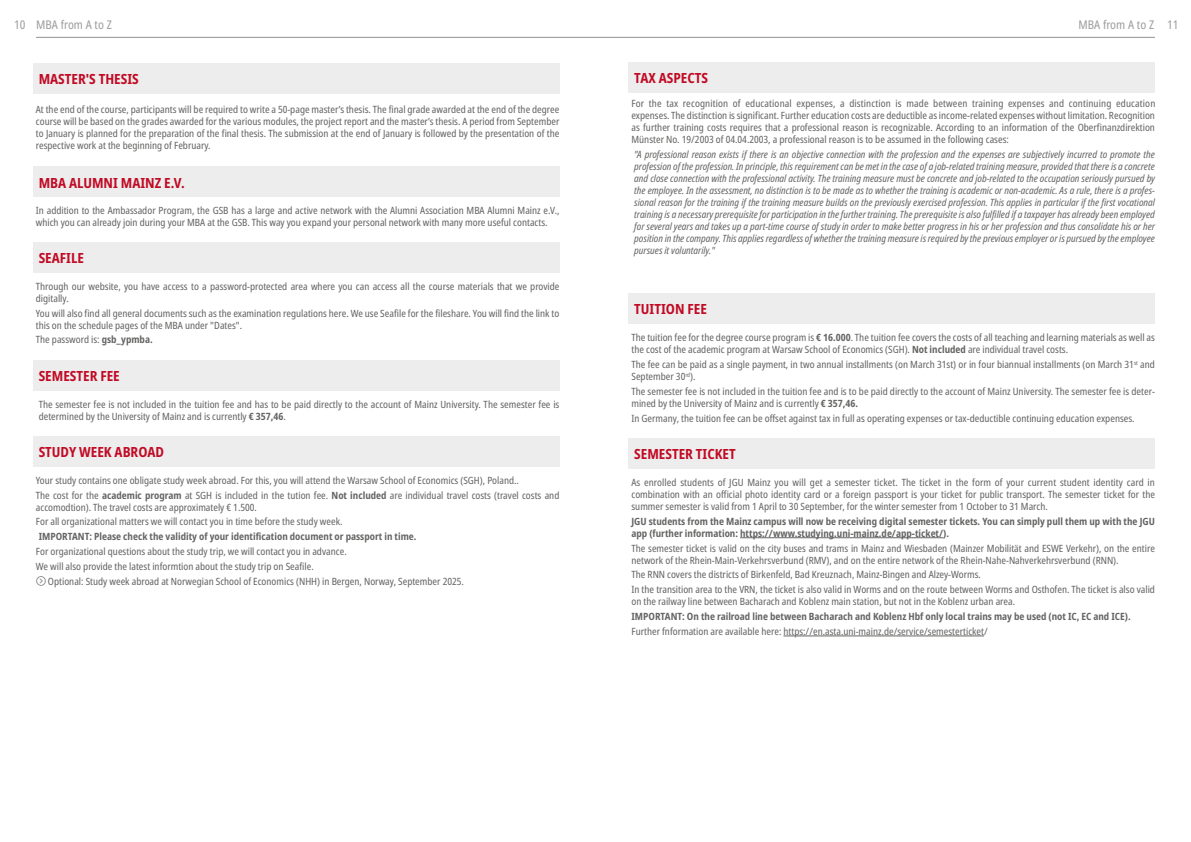
<style>
.page{position:relative;width:1191px;height:842px;background:#fff}
.page>*{position:absolute;margin:0;border:0;box-sizing:border-box;transform-origin:0 0}
.t1{font:700 condensed 14px "Noto Sans";color:#c10b25}
.t2{font:condensed 12px "Noto Sans";color:#9d9ea0}
.t3{font:condensed 10px/12px "Noto Sans";color:#646463}
.t4{font:italic condensed 10px/12px "Noto Sans";color:#646463;text-align:justify}
.t5{font:700 condensed 10px/12px "Noto Sans";color:#646463}
.s1{font-weight:700}
</style>
<div class="page">
<hr style="left:36px;top:37px;width:1119px;height:1px;background:#929292">
<div style="left:33px;top:63px;width:526px;height:30px;background:#ededed"></div>
<div style="left:33px;top:166px;width:526px;height:30px;background:#ededed"></div>
<div style="left:33px;top:242px;width:526px;height:31px;background:#ededed"></div>
<div style="left:33px;top:360px;width:526px;height:31px;background:#ededed"></div>
<div style="left:33px;top:436px;width:526px;height:31px;background:#ededed"></div>
<div style="left:628px;top:62px;width:527px;height:31px;background:#ededed"></div>
<div style="left:628px;top:294px;width:527px;height:30px;background:#ededed"></div>
<div style="left:628px;top:438px;width:527px;height:31px;background:#ededed"></div>
<hr style="left:740px;top:537px;width:203px;height:1px;background:#646463">
<hr style="left:783px;top:636px;width:201px;height:1px;background:#646463">
<p class="t2" style="left:1078px;top:16px;width:77px">MBA from A to Z</p>
<p class="t2" style="left:36px;top:16px;width:77px">MBA from A to Z</p>
<p class="t2" style="left:14px;top:16px;width:13px">10</p>
<p class="t2" style="left:1167px;top:16px;width:13px">11</p>
<h1 class="t1" style="left:39px;top:69px;width:102px">MASTER'S THESIS</h1>
<p class="t3" style="left:36px;top:104px;width:525px;text-align:justify">At the end of the course, participants will be required to write a 50-page master’s thesis. The final grade awarded at the end of the degree course will be based on the grades awarded for the various modules, the project report and the master’s thesis. A period from September to January is planned for the preparation of the final thesis. The submission at the end of January is followed by the presentation of the respective work at the beginning of February.</p>
<h1 class="t1" style="left:39px;top:173px;width:148px">MBA ALUMNI MAINZ E.V.</h1>
<p class="t3" style="left:36px;top:204px;width:525px">In addition to the Ambassador Program, the GSB has a large and active network with the Alumni Association MBA Alumni Mainz e.V., which you can already join during your MBA at the GSB. This way you expand your personal network with many more useful contacts.</p>
<h1 class="t1" style="left:39px;top:248px;width:47px">SEAFILE</h1>
<p class="t3" style="left:36px;top:280px;width:525px">Through our website, you have access to a password-protected area where you can access all the course materials that we provide digitally.</p>
<p class="t3" style="left:36px;top:307px;width:525px">You will also find all general documents such as the examination regulations here. We use Seafile for the fileshare. You will find the link to this on the schedule pages of the MBA under "Dates".</p>
<p class="t3" style="left:36px;top:334px;width:118px">The password is: <span class="s1">gsb_ypmba.</span></p>
<h1 class="t1" style="left:39px;top:366px;width:83px">SEMESTER FEE</h1>
<p class="t3" style="left:39px;top:398px;width:522px">The semester fee is not included in the tuition fee and has to be paid directly to the account of Mainz University. The semester fee is determined by the University of Mainz and is currently <span class="s1">€ 357,46</span>.</p>
<h1 class="t1" style="left:39px;top:442px;width:127px">STUDY WEEK ABROAD</h1>
<p class="t3" style="left:36px;top:473px;width:525px;line-height:14.8px">Your study contains one obligate study week abroad. For this, you will attend the Warsaw School of Economics (SGH), Poland..<br>The cost for the <span class="s1">academic program</span> at SGH is included in the tution fee. <span class="s1">Not included</span> are individual travel costs (travel costs and</p>
<p class="t3" style="left:36px;top:500px;width:308px;line-height:14.8px">accomodtion). The travel costs are approximately € 1.500.<br>For all organizational matters we will contact you in time before the study week.</p>
<p class="t5" style="left:39px;top:531px;width:379px">IMPORTANT: Please check the validity of your identification document or passport in time.</p>
<p class="t3" style="left:36px;top:544px;width:312px;line-height:14.8px">For organizational questions about the study trip, we will contact you in advance.<br>We will also provide the latest informtion about the study trip on Seafile.</p>
<p class="t3" style="left:48px;top:575px;width:417px">Optional: Study week abroad at Norwegian School of Economics (NHH) in Bergen, Norway, September 2025.</p>
<h1 class="t1" style="left:634px;top:68px;width:75px">TAX ASPECTS</h1>
<p class="t3" style="left:631px;top:97px;width:525px;text-align:justify">For the tax recognition of educational expenses, a distinction is made between training expenses and continuing education expenses. The distinction is significant. Further education costs are deductible as income-related expenses without limitation. Recognition as further training costs requires that a professional reason is recognizable. According to an information of the Oberfinanzdirektion Münster No. 19/2003 of 04.04.2003, a professional reason is to be assumed in the following cases:</p>
<p class="t4" style="left:634px;top:148px;width:522px">"A professional reason exists if there is an objective connection with the profession and the expenses are subjectively incurred to promote the profession of the profession. In principle, this requirement can be met in the case of a job-related training measure, provided that there is a concrete and close connection with the professional activity. The training measure must be concrete and job-related to the occupation seriously pursued by the employee. In the assessment, no distinction is to be made as to whether the training is academic or non-academic. As a rule, there is a profes&shy;sional reason for the training if the training measure builds on the previously exercised profession. This applies in particular if the first vocational training is a necessary prerequisite for participation in the further training. The prerequisite is also fulfilled if a taxpayer has already been employed for several years and takes up a part-time course of study in order to make better progress in his or her profession and thus consolidate his or her position in the company. This applies regardless of whether the training measure is required by the previous employer or is pursued by the employee pursues it voluntarily."</p>
<h1 class="t1" style="left:634px;top:299px;width:74px">TUITION FEE</h1>
<p class="t3" style="left:631px;top:332px;width:525px">The tuition fee for the degree course program is <span class="s1">€ 16.000</span>. The tuition fee covers the costs of all teaching and learning materials as well as the cost of the academic program at Warsaw School of Economics (SGH). <span class="s1">Not included</span> are individual travel costs.</p>
<p class="t3" style="left:631px;top:359px;width:525px">The fee can be paid as a single payment, in two annual installments (on March 31st) or in four biannual installments (on March 31<sup>st</sup> and<br>September 30<sup>rd</sup>).</p>
<p class="t3" style="left:631px;top:385px;width:525px">The semester fee is not included in the tuition fee and is to be paid directly to the account of Mainz University. The semester fee is deter&shy;mined by the University of Mainz and is currently <span class="s1">€ 357,46.</span></p>
<p class="t3" style="left:631px;top:412px;width:505px">In Germany, the tuition fee can be offset against tax in full as operating expenses or tax-deductible continuing education expenses.</p>
<h1 class="t1" style="left:634px;top:444px;width:103px">SEMESTER TICKET</h1>
<p class="t3" style="left:631px;top:476px;width:525px;text-align:justify">As enrolled students of JGU Mainz you will get a semester ticket. The ticket in the form of your current student identity card in combination with an official photo identity card or a foreign passport is your ticket for public transport. The semester ticket for the summer semester is valid from 1 April to 30 September, for the winter semester from 1 October to 31 March.</p>
<p class="t5" style="left:631px;top:515px;width:525px">JGU students from the Mainz campus will now be receiving digital semester tickets. You can simply pull them up with the JGU app (further information: https://www.studying.uni-mainz.de/app-ticket/).</p>
<p class="t3" style="left:631px;top:542px;width:525px">The semester ticket is valid on the city buses and trams in Mainz and Wiesbaden (Mainzer Mobilität and ESWE Verkehr), on the entire network of the Rhein-Main-Verkehrsverbund (RMV), and on the entire network of the Rhein-Nahe-Nahverkehrsverbund (RNN).</p>
<p class="t3" style="left:631px;top:568px;width:525px;line-height:14.8px">The RNN covers the districts of Birkenfeld, Bad Kreuznach, Mainz-Bingen and Alzey-Worms.<br>In the transition area to the VRN, the ticket is also valid in Worms and on the route between Worms and Osthofen. The ticket is also valid</p>
<p class="t3" style="left:631px;top:596px;width:385px">on the railway line between Bacharach and Koblenz main station, but not in the Koblenz urban area.</p>
<p class="t5" style="left:631px;top:611px;width:501px">IMPORTANT: On the railroad line between Bacharach and Koblenz Hbf only local trains may be used (not IC, EC and ICE).</p>
<p class="t3" style="left:631px;top:625px;width:358px">Further fnformation are available here: https://en.asta.uni-mainz.de/service/semesterticket/</p>
</div>
